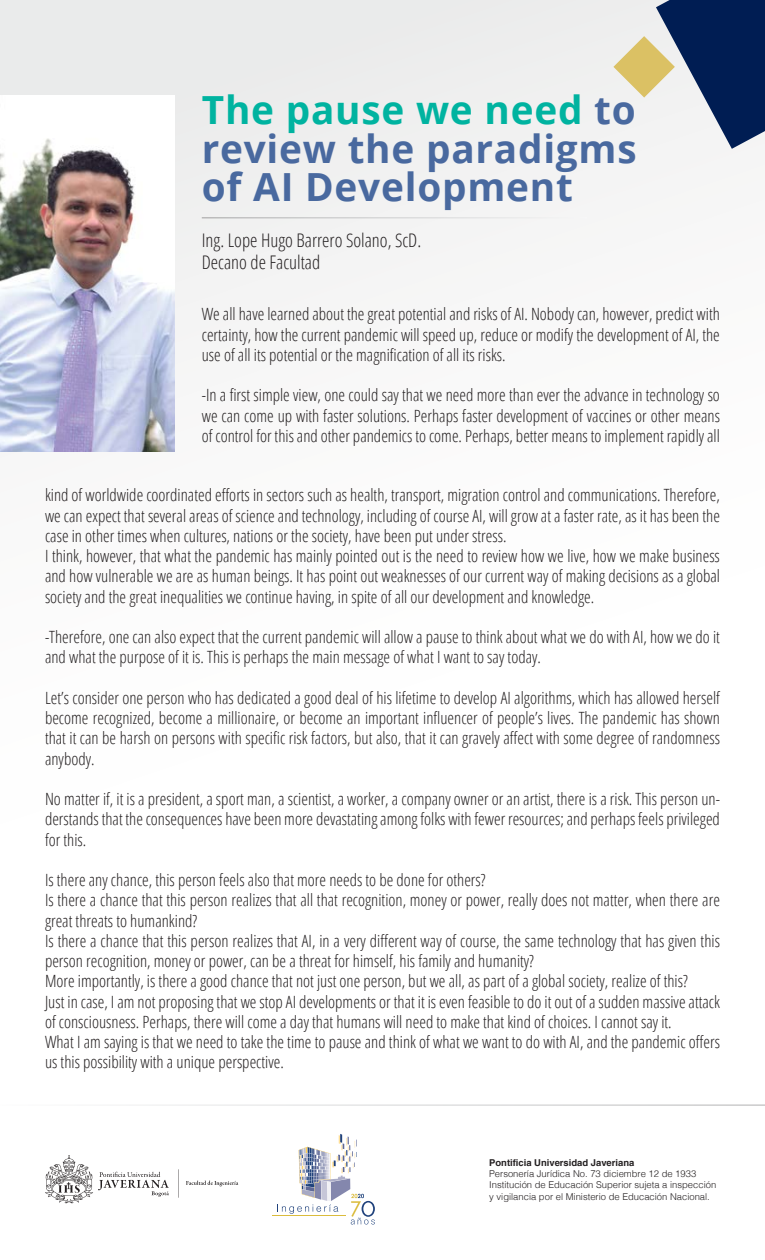
<style>
.page{position:relative;width:765px;height:1260px;background:#fff}
.page>*{position:absolute;margin:0;border:0;box-sizing:border-box;transform-origin:0 0}
.t1{font:700 38.75px/38.6px "Open Sans";letter-spacing:.02em;color:#49699f;text-align:justify}
.t2{font:300 condensed 18.75px/21.2px "Open Sans";color:#231f20}
.t3{font:300 condensed 16.88px/20.2px "Open Sans";color:#231f20;text-align:justify}
.t4{font:300 9.38px/11.4px "Helvetica";color:#231f20}
.t5{font:700 9.38px "Helvetica";color:#231f20}
.s1{color:#00b3a0}
</style>
<div class="page">
<div style="left:0;top:0;width:765px;height:1130px;background:linear-gradient(to bottom,#f0f0f0,#fff)"></div>
<svg style="left:45px;top:1155px;width:124px;height:48px"></svg>
<svg style="left:186px;top:1181px;width:52px;height:5px"></svg>
<svg style="left:178px;top:1169px;width:1px;height:29px"></svg>
<hr style="left:272px;top:1215px;width:74px;height:1px;background:#dbbc3d">
<svg style="left:277px;top:1134px;width:98px;height:90px"></svg>
<svg style="left:613px;top:0;width:152px;height:149px"></svg>
<hr style="left:0;top:1104px;width:765px;height:2px;background:#fff">
<hr style="left:202px;top:217px;width:385px;height:1px;background:#fff">
<img style="left:0;top:96px;width:175px;height:356px">
<h1 class="t1" style="left:202px;top:90px;width:436px"><span class="s1">The pause we need</span> to review the paradigms of AI Development</h1>
<p class="t2" style="left:202px;top:229px;width:221px">Ing. Lope Hugo Barrero Solano, ScD.<br>Decano de Facultad</p>
<p class="t3" style="left:202px;top:304px;width:520px">We all have learned about the great potential and risks of AI. Nobody can, however, predict with certainty, how the current pandemic will speed up, reduce or modify the development of AI, the use of all its potential or the magnification of all its risks.</p>
<p class="t3" style="left:202px;top:385px;width:520px">-In a first simple view, one could say that we need more than ever the advance in technology so we can come up with faster solutions. Perhaps faster development of vaccines or other means of control for this and other pandemics to come. Perhaps, better means to implement rapidly all</p>
<p class="t3" style="left:45px;top:485px;width:677px;text-align:left">kind of worldwide coordinated efforts in sectors such as health, transport, migration control and communications. Therefore, we can expect that several areas of science and technology, including of course AI, will grow at a faster rate, as it has been the case in other times when cultures, nations or the society, have been put under stress.<br>I think, however, that what the pandemic has mainly pointed out is the need to review how we live, how we make business and how vulnerable we are as human beings. It has point out weaknesses of our current way of making decisions as a global society and the great inequalities we continue having, in spite of all our development and knowledge.</p>
<p class="t3" style="left:45px;top:626px;width:676px">-Therefore, one can also expect that the current pandemic will allow a pause to think about what we do with AI, how we do it and what the purpose of it is. This is perhaps the main message of what I want to say today.</p>
<p class="t3" style="left:45px;top:687px;width:677px">Let’s consider one person who has dedicated a good deal of his lifetime to develop AI algorithms, which has allowed herself become recognized, become a millionaire, or become an important influencer of people’s lives. The pandemic has shown that it can be harsh on persons with specific risk factors, but also, that it can gravely affect with some degree of randomness anybody.</p>
<p class="t3" style="left:45px;top:788px;width:677px">No matter if, it is a president, a sport man, a scientist, a worker, a company owner or an artist, there is a risk. This person un&shy;derstands that the consequences have been more devastating among folks with fewer resources; and perhaps feels privileged for this.</p>
<p class="t3" style="left:45px;top:869px;width:677px;text-align:left">Is there any chance, this person feels also that more needs to be done for others?<br>Is there a chance that this person realizes that all that recognition, money or power, really does not matter, when there are great threats to humankind?<br>Is there a chance that this person realizes that AI, in a very different way of course, the same technology that has given this person recognition, money or power, can be a threat for himself, his family and humanity?<br>More importantly, is there a good chance that not just one person, but we all, as part of a global society, realize of this?<br>Just in case, I am not proposing that we stop AI developments or that it is even feasible to do it out of a sudden massive attack of consciousness. Perhaps, there will come a day that humans will need to make that kind of choices. I cannot say it.<br>What I am saying is that we need to take the time to pause and think of what we want to do with AI, and the pandemic offers us this possibility with a unique perspective.</p>
<p class="t5" style="left:489px;top:1157px;width:147px">Pontificia Universidad Javeriana</p>
<p class="t4" style="left:489px;top:1167px;width:229px">Personería Jurídica No. 73 diciembre 12 de 1933<br>Institución de Educación Superior sujeta a inspección y vigilancia por el Ministerio de Educación Nacional.</p>
</div>
